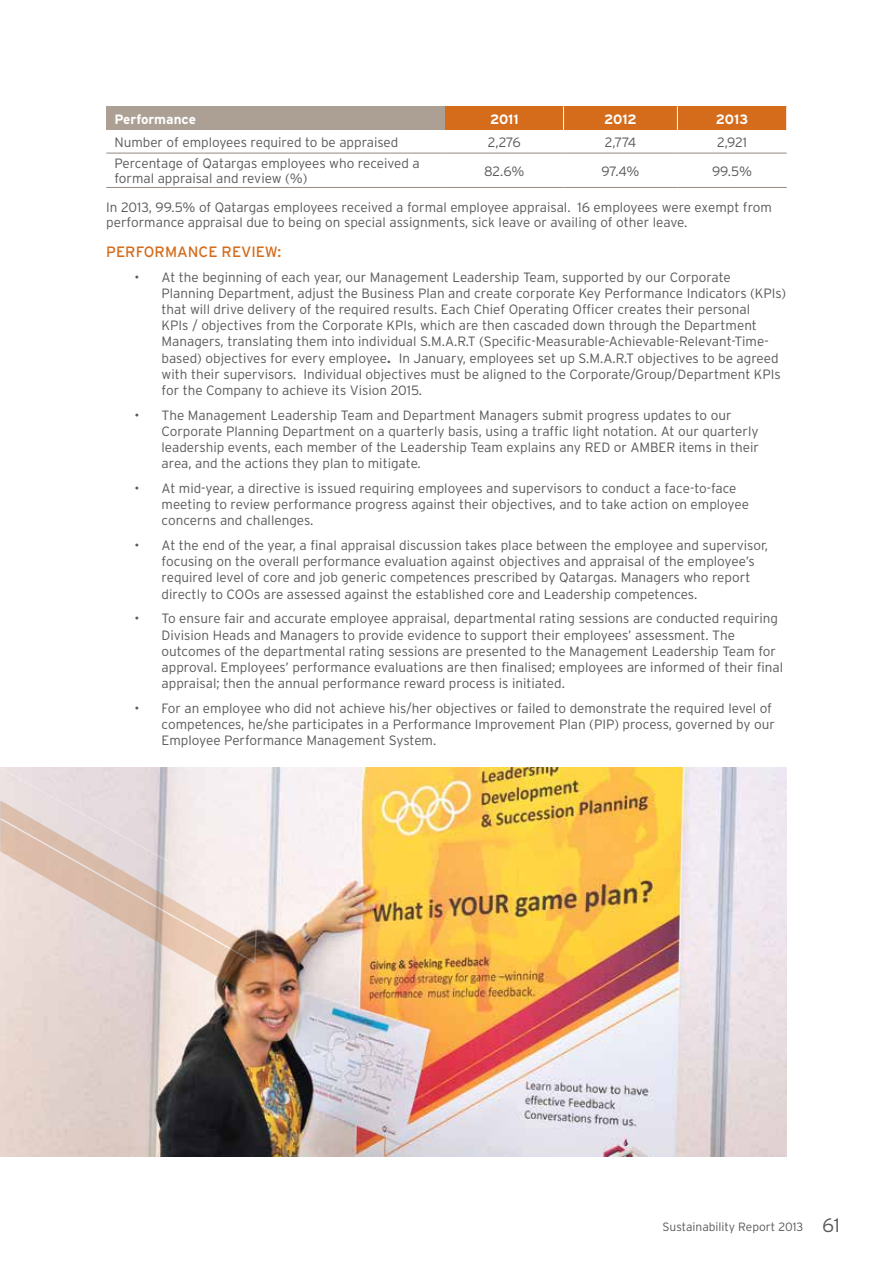
<style>
.page{position:relative;width:893px;height:1263px;background:#fff}
.page>*{position:absolute;margin:0;border:0;box-sizing:border-box;transform-origin:0 0}
.t1{font:15px "Interstate";color:#d46c1c}
.t2{font:300 13.5px/16.2px "Interstate";color:#58595b}
.t3{font:700 13.5px "Interstate";color:#fff}
.t4{font:300 12px "Interstate";color:#58595b}
.s1{font-weight:700}
.s2{font-size:19.5px}
</style>
<div class="page">
<div style="left:106px;top:106px;width:339px;height:24px;background:#aca095"></div>
<div style="left:445px;top:106px;width:118px;height:24px;background:#d46c1c"></div>
<div style="left:563px;top:106px;width:114px;height:24px;background:#d46c1c"></div>
<div style="left:677px;top:106px;width:110px;height:24px;background:#d46c1c"></div>
<hr style="left:106px;top:153px;width:339px;height:1px;background:#948a81">
<hr style="left:445px;top:153px;width:118px;height:1px;background:#948a81">
<hr style="left:563px;top:153px;width:114px;height:1px;background:#948a81">
<hr style="left:677px;top:153px;width:110px;height:1px;background:#948a81">
<hr style="left:106px;top:187px;width:339px;height:1px;background:#948a81">
<hr style="left:445px;top:187px;width:118px;height:1px;background:#948a81">
<hr style="left:563px;top:187px;width:114px;height:1px;background:#948a81">
<hr style="left:677px;top:187px;width:110px;height:1px;background:#948a81">
<svg style="left:786px;top:106px;width:1px;height:24px"></svg>
<svg style="left:677px;top:106px;width:1px;height:24px"></svg>
<svg style="left:563px;top:106px;width:1px;height:24px"></svg>
<img style="left:0;top:767px;width:787px;height:390px">
<svg style="left:0;top:801px;width:274px;height:208px;background:#dbc6bd"></svg>
<svg style="left:0;top:767px;width:259px;height:198px;background:#e5d6d1"></svg>
<p class="t3" style="left:114px;top:111px;width:83px">Performance</p>
<p class="t3" style="left:490px;top:111px;width:30px">2011</p>
<p class="t3" style="left:604px;top:111px;width:34px">2012</p>
<p class="t3" style="left:716px;top:111px;width:34px">2013</p>
<p class="t2" style="left:114px;top:134px;width:286px">Number of employees required to be appraised</p>
<p class="t2" style="left:488px;top:134px;width:34px">2,276</p>
<p class="t2" style="left:605px;top:134px;width:33px">2,774</p>
<p class="t2" style="left:717px;top:134px;width:31px">2,921</p>
<p class="t2" style="left:114px;top:156px;width:307px;line-height:15px">Percentage of Qatargas employees who received a formal appraisal and review (%)</p>
<p class="t2" style="left:484px;top:163px;width:42px">82.6%</p>
<p class="t2" style="left:601px;top:163px;width:40px">97.4%</p>
<p class="t2" style="left:712px;top:163px;width:42px">99.5%</p>
<p class="t2" style="left:106px;top:199px;width:667px;line-height:15px">In 2013, 99.5% of Qatargas employees received a formal employee appraisal. 16 employees were exempt from performance appraisal due to being on special assignments, sick leave or availing of other leave.</p>
<p class="t1" style="left:106px;top:243px;width:82px">PERFORMANC</p>
<p class="t1" style="left:208px;top:243px;width:74px">E R EVIEW:</p>
<p class="t2" style="left:162px;top:269px;width:626px;text-indent:-27px">• At the beginning of each year, our Management Leadership Team, supported by our Corporate Planning Department, adjust the Business Plan and create corporate Key Performance Indicators (KPIs) that will drive delivery of the required results. Each Chief Operating Officer creates their personal<br>KPIs / objectives from the Corporate KPIs, which are then cascaded down through the Department Managers, translating them into individual S.M.A.R.T (Specific-Measurable-Achievable-Relevant-Time&shy;based) objectives for every employee<span class="s1">.</span> In January, employees set up S.M.A.R.T objectives to be agreed with their supervisors. Individual objectives must be aligned to the Corporate/Group/Department KPIs for the Company to achieve its Vision 2015.</p>
<p class="t2" style="left:162px;top:407px;width:599px;text-indent:-27px">• The Management Leadership Team and Department Managers submit progress updates to our Corporate Planning Department on a quarterly basis, using a traffic light notation. At our quarterly leadership events, each member of the Leadership Team explains any RED or AMBER items in their area, and the actions they plan to mitigate.</p>
<p class="t2" style="left:162px;top:480px;width:589px;text-indent:-27px">• At mid-year, a directive is issued requiring employees and supervisors to conduct a face-to-face meeting to review performance progress against their objectives, and to take action on employee concerns and challenges.</p>
<p class="t2" style="left:162px;top:537px;width:608px;text-indent:-27px">• At the end of the year, a final appraisal discussion takes place between the employee and supervisor, focusing on the overall performance evaluation against objectives and appraisal of the employee’s required level of core and job generic competences prescribed by Qatargas. Managers who report directly to COOs are assessed against the established core and Leadership competences.</p>
<p class="t2" style="left:162px;top:610px;width:623px;text-indent:-27px">• To ensure fair and accurate employee appraisal, departmental rating sessions are conducted requiring Division Heads and Managers to provide evidence to support their employees’ assessment. The outcomes of the departmental rating sessions are presented to the Management Leadership Team for approval. Employees’ performance evaluations are then finalised; employees are informed of their final appraisal; then the annual performance reward process is initiated.</p>
<p class="t2" style="left:162px;top:700px;width:615px;text-indent:-27px">• For an employee who did not achieve his/her objectives or failed to demonstrate the required level of competences, he/she participates in a Performance Improvement Plan (PIP) process, governed by our<br>Employee Performance Management System.</p>
<p class="t4" style="left:662px;top:1220px;width:179px">Sustainability Report 2013 <span class="s2">61</span></p>
</div>
